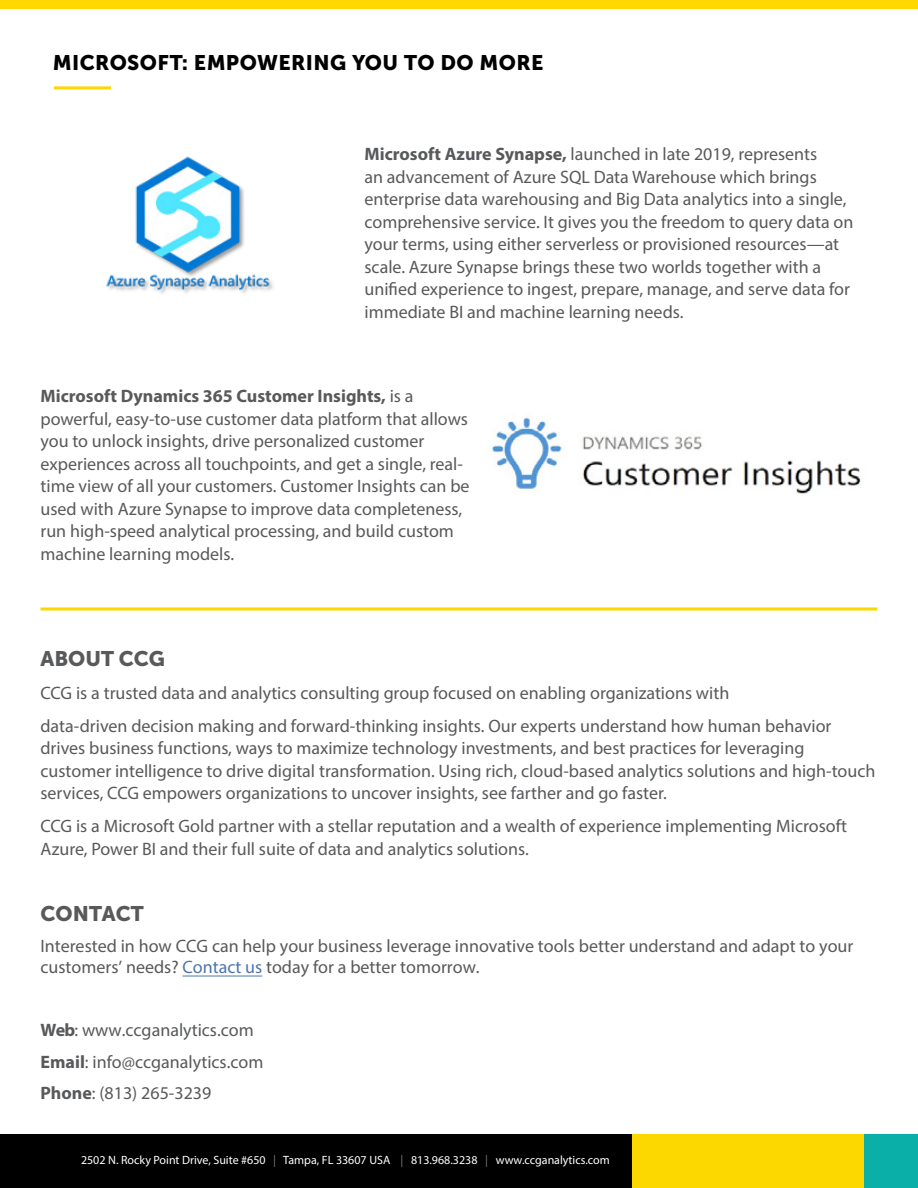
<style>
.page{position:relative;width:918px;height:1188px;background:#fff}
.page>*{position:absolute;margin:0;border:0;box-sizing:border-box;transform-origin:0 0}
.t1{font:21px "Museo Sans 900";letter-spacing:.015em;color:#000}
.t2{font:21px "Museo Sans 900";color:#58595b}
.t3{font:18px/22.5px "Myriad Pro";color:#58595b}
.t4{font:12px "Myriad Pro";color:#fff}
.s1{font-weight:700}
.s2{color:#4f73ad}
.s3{color:#757779}
</style>
<div class="page">
<div style="left:0;top:0;width:918px;height:9px;background:#ffd800"></div>
<div style="left:0;top:1134px;width:918px;height:54px;background:#000"></div>
<div style="left:633px;top:1134px;width:285px;height:54px;background:#fcd700"></div>
<div style="left:864px;top:1134px;width:54px;height:54px;background:#0aafa8"></div>
<hr style="left:54px;top:86px;width:57px;height:3px;background:#fcd700">
<img style="left:106px;top:156px;width:167px;height:138px">
<img style="left:489px;top:417px;width:372px;height:77px">
<hr style="left:182px;top:976px;width:80px;height:1px;background:#4f73ad">
<hr style="left:40px;top:608px;width:838px;height:2px;background:#fcd700">
<p class="t1" style="left:53px;top:50px;width:492px">MICROSOFT: EMPOWERING YOU TO DO MORE</p>
<p class="t3" style="left:364px;top:143px;width:490px"><span class="s1">Microsoft Azure Synapse,</span> launched in late 2019, represents<br>an advancement of Azure SQL Data Warehouse which brings enterprise data warehousing and Big Data analytics into a single, comprehensive service. It gives you the freedom to query data on your terms, using either serverless or provisioned resources—at scale. Azure Synapse brings these two worlds together with a unified experience to ingest, prepare, manage, and serve data for immediate BI and machine learning needs.</p>
<p class="t3" style="left:40px;top:385px;width:431px"><span class="s1">Microsoft Dynamics 365 Customer Insights,</span> is a powerful, easy-to-use customer data platform that allows you to unlock insights, drive personalized customer experiences across all touchpoints, and get a single, real&shy;time view of all your customers. Customer Insights can be used with Azure Synapse to improve data completeness, run high-speed analytical processing, and build custom machine learning models.</p>
<p class="t2" style="left:40px;top:647px;width:126px">ABOUT CCG</p>
<p class="t3" style="left:40px;top:676px;width:793px;line-height:33px">CCG is a trusted data and analytics consulting group focused on enabling organizations with<br>data-driven decision making and forward-thinking insights. Our experts understand how human behavior</p>
<p class="t3" style="left:40px;top:737px;width:836px">drives business functions, ways to maximize technology investments, and best practices for leveraging customer intelligence to drive digital transformation. Using rich, cloud-based analytics solutions and high-touch services, CCG empowers organizations to uncover insights, see farther and go faster.</p>
<p class="t3" style="left:40px;top:815px;width:808px">CCG is a Microsoft Gold partner with a stellar reputation and a wealth of experience implementing Microsoft<br>Azure, Power BI and their full suite of data and analytics solutions.</p>
<p class="t2" style="left:40px;top:902px;width:105px">CONTACT</p>
<p class="t3" style="left:40px;top:934px;width:814px;line-height:21.8px">Interested in how CCG can help your business leverage innovative tools better understand and adapt to your customers’ needs? <span class="s2">Contact us</span> today for a better tomorrow.</p>
<p class="t3" style="left:40px;top:1014px;width:224px;line-height:31.5px"><span class="s1">Web</span>: www.ccganalytics.com<br><span class="s1">Email</span>: info@ccganalytics.com<br><span class="s1">Phone</span>: (813) 265-3239</p>
<p class="t4" style="left:81px;top:1153px;width:530px">2502 N. Rocky Point Drive, Suite #650 <span class="s3">|</span> Tampa, FL 33607 USA <span class="s3">|</span> 813.968.3238 <span class="s3">|</span> www.ccganalytics.com</p>
</div>
